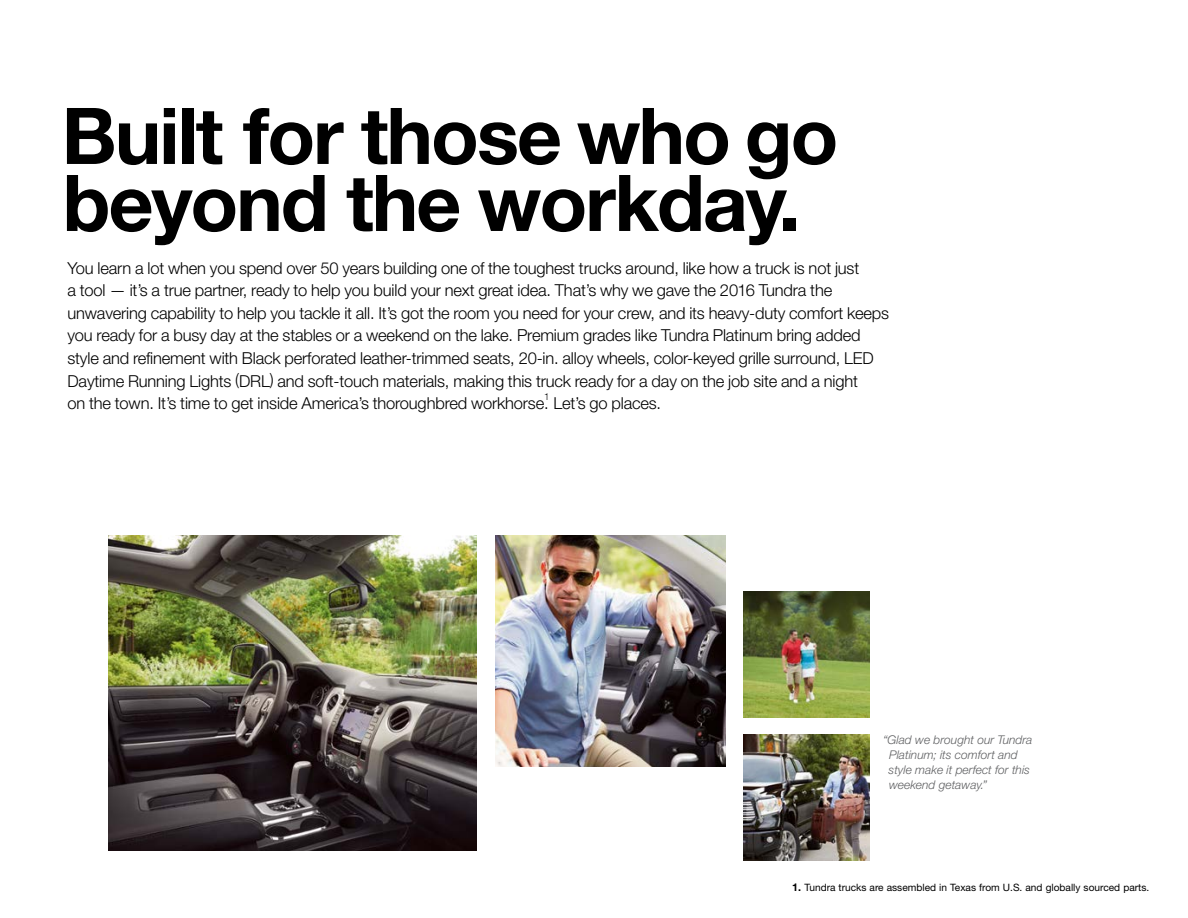
<style>
.page{position:relative;width:1188px;height:918px;background:#fff}
.page>*{position:absolute;margin:0;border:0;box-sizing:border-box;transform-origin:0 0}
.t1{font:700 78.3px/67.1px "Helvetica Neue LT Std";letter-spacing:-.025em;color:#000}
.t2{font:300 16.5px/22.5px "Helvetica Neue LT Std";letter-spacing:-.01em;color:#000}
.t3{font:italic 300 12px/15px "Helvetica Neue LT Std";color:#5f6062}
.t4{font:10.2px "Helvetica Neue LT Std";color:#000}
.t5{font:300 9.6px "Helvetica Neue LT Std";color:#000}
.s1{font-weight:700;font-size:10.8px}
</style>
<div class="page">
<img style="left:744px;top:735px;width:126px;height:126px">
<img style="left:108px;top:536px;width:369px;height:314px">
<img style="left:744px;top:591px;width:126px;height:126px">
<img style="left:495px;top:536px;width:231px;height:230px">
<h1 class="t1" style="left:62px;top:101px;width:778px">Built for those who go beyond the workday.</h1>
<p class="t2" style="left:67px;top:257px;width:823px">You learn a lot when you spend over 50 years building one of the toughest trucks around, like how a truck is not just<br>a tool — it’s a true partner, ready to help you build your next great idea. That’s why we gave the 2016 Tundra the unwavering capability to help you tackle it all. It’s got the room you need for your crew, and its heavy-duty comfort keeps you ready for a busy day at the stables or a weekend on the lake. Premium grades like Tundra Platinum bring added style and refinement with Black perforated leather-trimmed seats, 20-in. alloy wheels, color-keyed grille surround, LED Daytime Running Lights (DRL) and soft-touch materials, making this truck ready for a day on the job site and a night<br>on the town. It’s time to get inside America’s thoroughbred workhorse. Let’s go places.</p>
<p class="t5" style="left:544px;top:391px;width:7px">1</p>
<p class="t3" style="left:889px;top:732px;width:145px;text-indent:-5px">“Glad we brought our Tundra<br>Platinum; its comfort and style make it perfect for this weekend getaway.”</p>
<p class="t4" style="left:792px;top:881px;width:358px"><span class="s1">1.</span> Tundra trucks are assembled in Texas from U.S. and globally sourced parts.</p>
</div>
